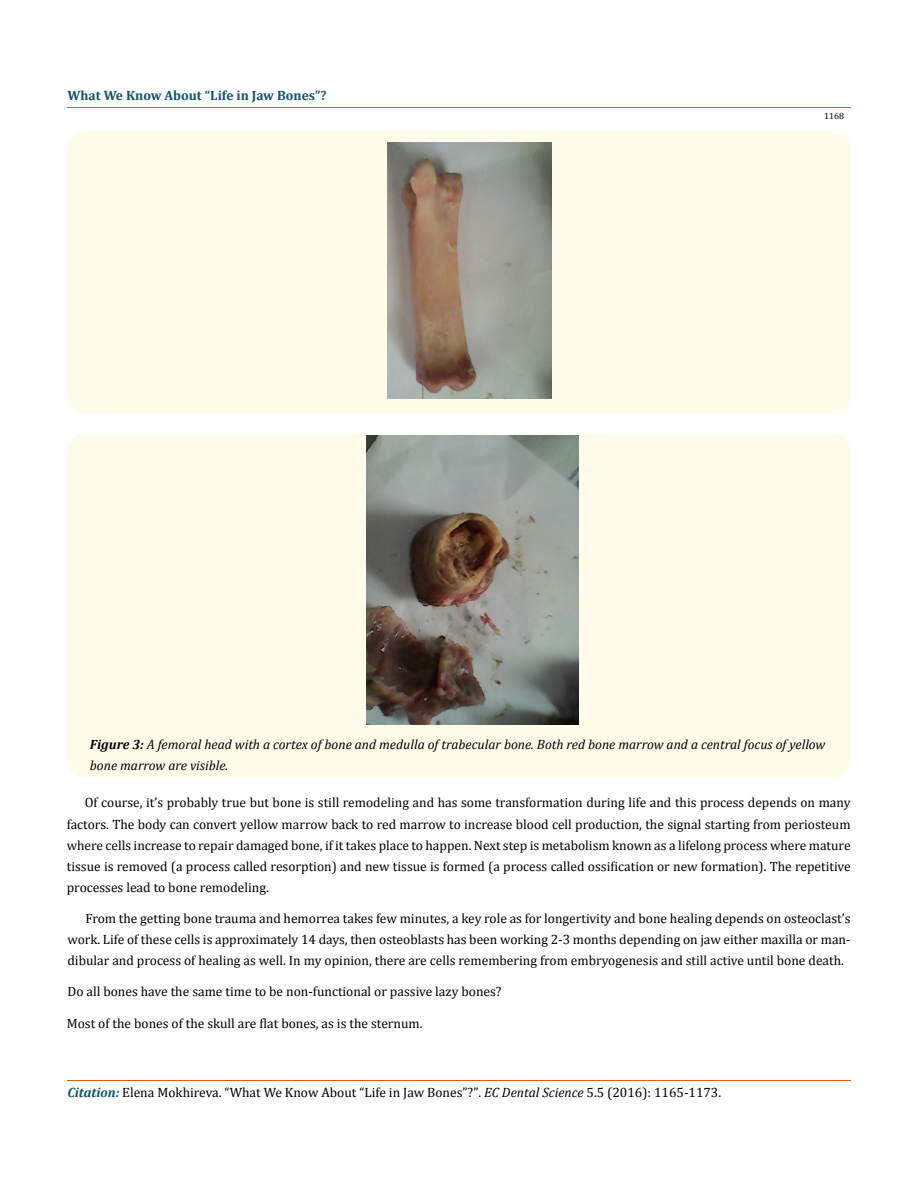
<style>
.page{position:relative;width:917px;height:1190px;background:#fff}
.page>*{position:absolute;margin:0;border:0;box-sizing:border-box;transform-origin:0 0}
.t1{font:13.5px/21px "Cambria";color:#000;text-align:justify}
.t2{font:italic 13.5px/21px "Cambria";color:#000}
.t3{font:700 13.5px "Cambria";color:#0e546a}
.t4{font:9px "Cambria";color:#000}
.s1{font-weight:700}
.s2{font-weight:700;font-style:italic;color:#0e546a}
.s3{font-size:13.35px}
.s4{font-style:italic}
</style>
<div class="page">
<hr style="left:67px;top:107px;width:783px;height:1px;background:#e05d1a">
<hr style="left:67px;top:1080px;width:783px;height:1px;background:#e05d1a">
<div style="left:67px;top:131px;width:783px;height:282px;background:#fffde9;border-radius:18px"></div>
<img style="left:387px;top:143px;width:165px;height:255px">
<div style="left:67px;top:434px;width:783px;height:343px;background:#fffde9;border-radius:18px"></div>
<img style="left:366px;top:436px;width:212px;height:288px">
<p class="t3" style="left:68px;top:86px;width:260px">What We Know About “Life in Jaw Bones”?</p>
<p class="t4" style="left:824px;top:111px;width:21px">1168</p>
<p class="t2" style="left:90px;top:733px;width:737px"><span class="s1">Figure 3:</span> A femoral head with a cortex of bone and medulla of trabecular bone. Both red bone marrow and a central focus of yellow bone marrow are visible.</p>
<p class="t1" style="left:67px;top:792px;width:785px;text-indent:18px">Of course, it’s probably true but bone is still remodeling and has some transformation during life and this process depends on many factors. The body can convert yellow marrow back to red marrow to increase blood cell production, the signal starting from periosteum where cells increase to repair damaged bone, if it takes place to happen. Next step is metabolism known as a lifelong process where mature tissue is removed (a process called resorption) and new tissue is formed (a process called ossification or new formation). The repetitive processes lead to bone remodeling.</p>
<p class="t1" style="left:67px;top:907px;width:784px;text-indent:18px">From the getting bone trauma and hemorrea takes few minutes, a key role as for longertivity and bone healing depends on osteoclast’s work. Life of these cells is approximately 14 days, then osteoblasts has been working 2-3 months depending on jaw either maxilla or man&shy;dibular and process of healing as well. In my opinion, there are cells remembering from embryogenesis and still active until bone death.</p>
<p class="t1" style="left:67px;top:980px;width:436px">Do all bones have the same time to be non-functional or passive lazy bones?</p>
<p class="t1" style="left:67px;top:1013px;width:357px">Most of the bones of the skull are flat bones, as is the sternum.</p>
<p class="t1" style="left:67px;top:1082px;width:655px"><span class="s2">Citation:</span> Elena Mokhireva. “What We Know About “Life in Jaw Bones”?”<span class="s3">.</span> <span class="s4">EC Dental Science</span> <span class="s3">5</span>.5 (2016): 1165-1173.</p>
</div>
